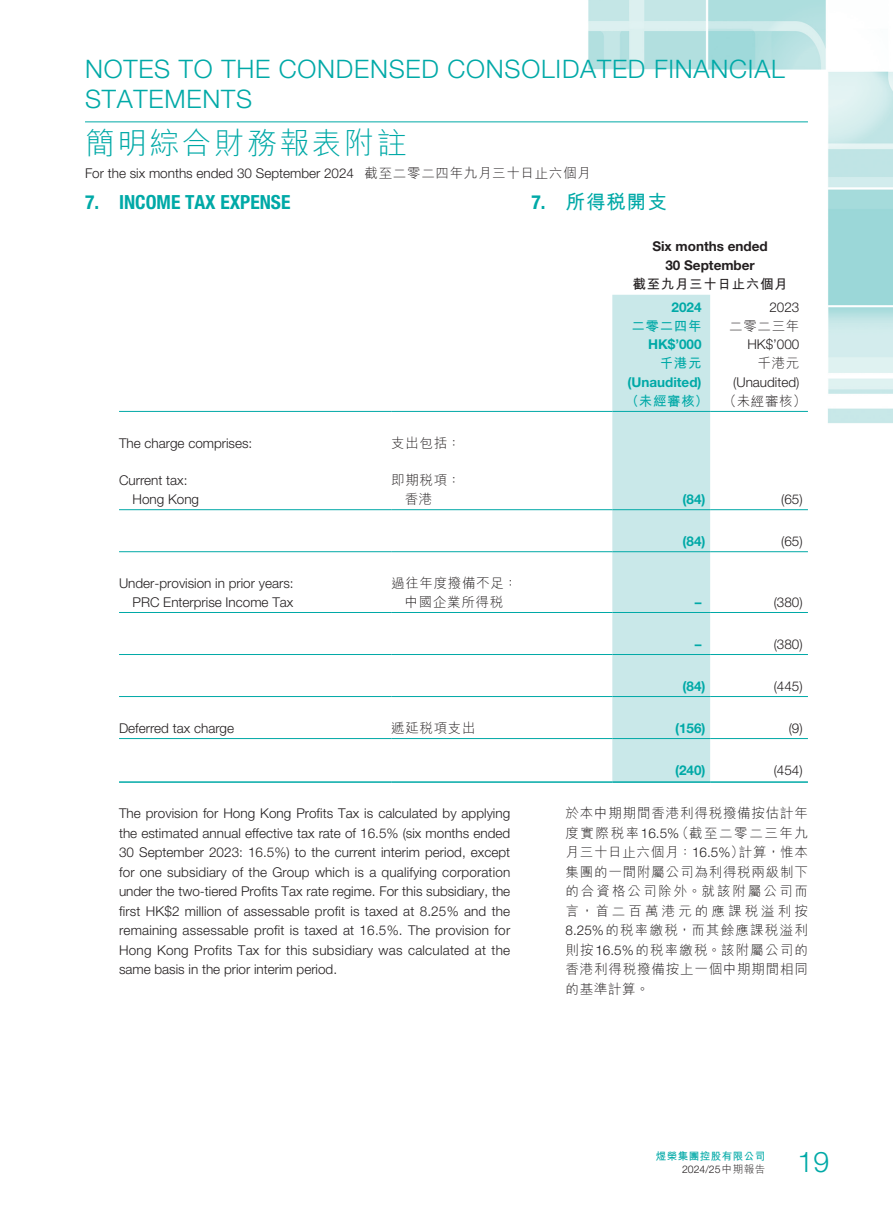
<style>
.page{position:relative;width:893px;height:1212px;background:#fff}
.page>*{position:absolute;margin:0;border:0;box-sizing:border-box;transform-origin:0 0}
.t1{font:300 30px "M Hei HK";letter-spacing:.08em;color:#00a9a7}
.t2{font:300 28.5px "Helvetica Neue LT Std";color:#00a9a7}
.t3{font:300 25.5px/30px "Helvetica Neue LT Std";letter-spacing:.03em;color:#00a9a7}
._01_H1{font:700 condensed 19.5px "Helvetica Neue LT Std";color:#00a9a7}
._01_H1-2{font:700 19.5px "M Hei HK";letter-spacing:.05em;color:#00a9a7}
._00_txt{font:300 13.5px/19.5px "Helvetica Neue LT Std";color:#231f20;text-align:justify}
._00_txt-2{font:300 13.5px/19.5px "M Hei HK";letter-spacing:.075em;color:#231f20;text-align:justify}
._50_Table_txt{font:300 13.5px "Helvetica Neue LT Std";color:#231f20}
._50_Table_txt-2{font:300 13.5px "M Hei HK";letter-spacing:.05em;color:#231f20}
._50_Table_txt-3{font:700 13.5px "Helvetica Neue LT Std";color:#00a9a7}
._50_Table_txt-4{font:700 13.5px "Helvetica Neue LT Std";color:#231f20}
._50_Table_txt-5{font:700 13.5px "M Hei HK";letter-spacing:.05em;color:#00a9a7}
._50_Table_txt-6{font:700 13.5px "M Hei HK";letter-spacing:.05em;color:#231f20}
.t4{font:300 10.5px "Helvetica Neue LT Std";color:#231f20}
.t5{font:700 10.5px "M Hei HK";letter-spacing:.05em;color:#00a9a7}
.s1{font-family:"M Hei HK"}
.s2{font-family:"Helvetica Neue LT Std";font-stretch:condensed}
.s3{font-family:"Helvetica Neue LT Std"}
</style>
<div class="page">
<img style="left:85px;top:0;width:808px;height:740px">
<hr style="left:85px;top:121px;width:723px;height:1px;background:#00a9a7">
<div style="left:612px;top:295px;width:98px;height:486px;background:#c9e8e9"></div>
<hr style="left:119px;top:411px;width:272px;height:1px;background:#00a9a7">
<hr style="left:391px;top:411px;width:221px;height:1px;background:#00a9a7">
<hr style="left:612px;top:411px;width:98px;height:1px;background:#00a9a7">
<hr style="left:710px;top:411px;width:98px;height:1px;background:#00a9a7">
<hr style="left:119px;top:509px;width:272px;height:1px;background:#00a9a7">
<hr style="left:391px;top:509px;width:221px;height:1px;background:#00a9a7">
<hr style="left:612px;top:509px;width:98px;height:1px;background:#00a9a7">
<hr style="left:710px;top:509px;width:98px;height:1px;background:#00a9a7">
<hr style="left:119px;top:551px;width:272px;height:1px;background:#00a9a7">
<hr style="left:391px;top:551px;width:221px;height:1px;background:#00a9a7">
<hr style="left:612px;top:551px;width:98px;height:1px;background:#00a9a7">
<hr style="left:710px;top:551px;width:98px;height:1px;background:#00a9a7">
<hr style="left:119px;top:612px;width:272px;height:1px;background:#00a9a7">
<hr style="left:391px;top:612px;width:221px;height:1px;background:#00a9a7">
<hr style="left:612px;top:612px;width:98px;height:1px;background:#00a9a7">
<hr style="left:710px;top:612px;width:98px;height:1px;background:#00a9a7">
<hr style="left:119px;top:654px;width:272px;height:1px;background:#00a9a7">
<hr style="left:391px;top:654px;width:221px;height:1px;background:#00a9a7">
<hr style="left:612px;top:654px;width:98px;height:1px;background:#00a9a7">
<hr style="left:710px;top:654px;width:98px;height:1px;background:#00a9a7">
<hr style="left:119px;top:696px;width:272px;height:1px;background:#00a9a7">
<hr style="left:391px;top:696px;width:221px;height:1px;background:#00a9a7">
<hr style="left:612px;top:696px;width:98px;height:1px;background:#00a9a7">
<hr style="left:710px;top:696px;width:98px;height:1px;background:#00a9a7">
<hr style="left:119px;top:738px;width:272px;height:1px;background:#00a9a7">
<hr style="left:391px;top:738px;width:221px;height:1px;background:#00a9a7">
<hr style="left:612px;top:738px;width:98px;height:1px;background:#00a9a7">
<hr style="left:710px;top:738px;width:98px;height:1px;background:#00a9a7">
<hr style="left:119px;top:781px;width:272px;height:2px;background:#00a9a7">
<hr style="left:391px;top:781px;width:221px;height:2px;background:#00a9a7">
<hr style="left:612px;top:781px;width:98px;height:2px;background:#00a9a7">
<hr style="left:710px;top:781px;width:98px;height:2px;background:#00a9a7">
<h3 class="t3" style="left:85px;top:54px;width:701px">NOTES TO THE CONDENSED CONSOLIDATED FINANCIAL<br>STATEMENTS</h3>
<h1 class="t1" style="left:85px;top:128px;width:323px">簡明綜合財務報表附註</h1>
<p class="_00_txt" style="left:85px;top:163px;width:507px">For the six months ended 30 September 2024 <span class="s1">截至二零二四年九月三十日止六個月</span></p>
<p class="_01_H1" style="left:85px;top:190px;width:207px">7. INCOME TAX EXPENSE</p>
<p class="_50_Table_txt-4" style="left:652px;top:238px;width:117px">Six months ended</p>
<p class="_50_Table_txt-4" style="left:665px;top:257px;width:91px">30 September</p>
<p class="_50_Table_txt-6" style="left:632px;top:274px;width:157px">截至九月三十日止六個月</p>
<p class="_50_Table_txt-3" style="left:672px;top:299px;width:32px">2024</p>
<p class="_50_Table_txt" style="left:769px;top:299px;width:32px">2023</p>
<p class="_50_Table_txt-5" style="left:631px;top:316px;width:72px">二零二四年</p>
<p class="_50_Table_txt-2" style="left:729px;top:319px;width:72px">二零二三年</p>
<p class="_50_Table_txt-3" style="left:648px;top:336px;width:55px">HK$’000</p>
<p class="_50_Table_txt" style="left:747px;top:336px;width:54px">HK$’000</p>
<p class="_50_Table_txt-5" style="left:660px;top:353px;width:43px">千港元</p>
<p class="_50_Table_txt-2" style="left:758px;top:356px;width:43px">千港元</p>
<p class="_50_Table_txt-3" style="left:627px;top:374px;width:76px">(Unaudited)</p>
<p class="_50_Table_txt" style="left:733px;top:374px;width:68px">(Unaudited)</p>
<p class="_50_Table_txt-5" style="left:625px;top:391px;width:85px">（未經審核）</p>
<p class="_50_Table_txt-2" style="left:723px;top:394px;width:85px">（未經審核）</p>
<p class="_50_Table_txt" style="left:119px;top:434px;width:135px">The charge comprises:</p>
<p class="_50_Table_txt-2" style="left:391px;top:436px;width:71px">支出包括：</p>
<p class="_50_Table_txt" style="left:119px;top:472px;width:70px">Current tax:</p>
<p class="_50_Table_txt-2" style="left:391px;top:473px;width:71px">即期稅項：</p>
<p class="_50_Table_txt" style="left:133px;top:491px;width:68px">Hong Kong</p>
<p class="_50_Table_txt-2" style="left:405px;top:492px;width:29px">香港</p>
<p class="_50_Table_txt-3" style="left:683px;top:491px;width:25px">(84)</p>
<p class="_50_Table_txt" style="left:781px;top:491px;width:23px">(65)</p>
<p class="_50_Table_txt-3" style="left:683px;top:533px;width:25px">(84)</p>
<p class="_50_Table_txt" style="left:781px;top:533px;width:23px">(65)</p>
<p class="_50_Table_txt" style="left:119px;top:575px;width:176px">Under-provision in prior years:</p>
<p class="_50_Table_txt-2" style="left:391px;top:576px;width:128px">過往年度撥備不足：</p>
<p class="_50_Table_txt" style="left:133px;top:593px;width:162px">PRC Enterprise Income Tax</p>
<p class="_50_Table_txt-2" style="left:405px;top:595px;width:100px">中國企業所得稅</p>
<p class="_50_Table_txt-3" style="left:695px;top:593px;width:8px">–</p>
<p class="_50_Table_txt" style="left:774px;top:593px;width:31px">(380)</p>
<p class="_50_Table_txt-3" style="left:695px;top:635px;width:8px">–</p>
<p class="_50_Table_txt" style="left:774px;top:635px;width:31px">(380)</p>
<p class="_50_Table_txt-3" style="left:683px;top:677px;width:25px">(84)</p>
<p class="_50_Table_txt" style="left:774px;top:678px;width:31px">(445)</p>
<p class="_50_Table_txt" style="left:119px;top:720px;width:117px">Deferred tax charge</p>
<p class="_50_Table_txt-2" style="left:391px;top:721px;width:86px">遞延稅項支出</p>
<p class="_50_Table_txt-3" style="left:675px;top:719px;width:32px">(156)</p>
<p class="_50_Table_txt" style="left:789px;top:720px;width:16px">(9)</p>
<p class="_50_Table_txt-3" style="left:675px;top:761px;width:32px">(240)</p>
<p class="_50_Table_txt" style="left:774px;top:762px;width:31px">(454)</p>
<p class="_00_txt" style="left:119px;top:803px;width:393px">The provision for Hong Kong Profits Tax is calculated by applying the estimated annual effective tax rate of 16.5% (six months ended 30 September 2023: 16.5%) to the current interim period, except for one subsidiary of the Group which is a qualifying corporation under the two-tiered Profits Tax rate regime. For this subsidiary, the first HK$2 million of assessable profit is taxed at 8.25% and the remaining assessable profit is taxed at 16.5%. The provision for Hong Kong Profits Tax for this subsidiary was calculated at the same basis in the prior interim period.</p>
<p class="_01_H1-2" style="left:531px;top:187px;width:137px"><span class="s2">7.</span> 所得稅開支</p>
<p class="_00_txt-2" style="left:565px;top:803px;width:244px">於本中期期間香港利得稅撥備按估計年度實際稅率<span class="s3">16.5%</span>（截至二零二三年九月三十日止六個月：<span class="s3">16.5%</span>）計算，惟本集團的一間附屬公司為利得稅兩級制下的合資格公司除外。就該附屬公司而言，首二百萬港元的應課稅溢利按<span class="s3">8.25%</span>的稅率繳稅，而其餘應課稅溢利則按<span class="s3">16.5%</span>的稅率繳稅。該附屬公司的香港利得稅撥備按上一個中期期間相同的基準計算。</p>
<p class="t5" style="left:656px;top:1148px;width:111px">煜榮集團控股有限公司</p>
<p class="t4" style="left:682px;top:1163px;width:85px">2024/25<span class="s1">中期報告</span></p>
<h2 class="t2" style="left:797px;top:1144px;width:33px">19</h2>
</div>
